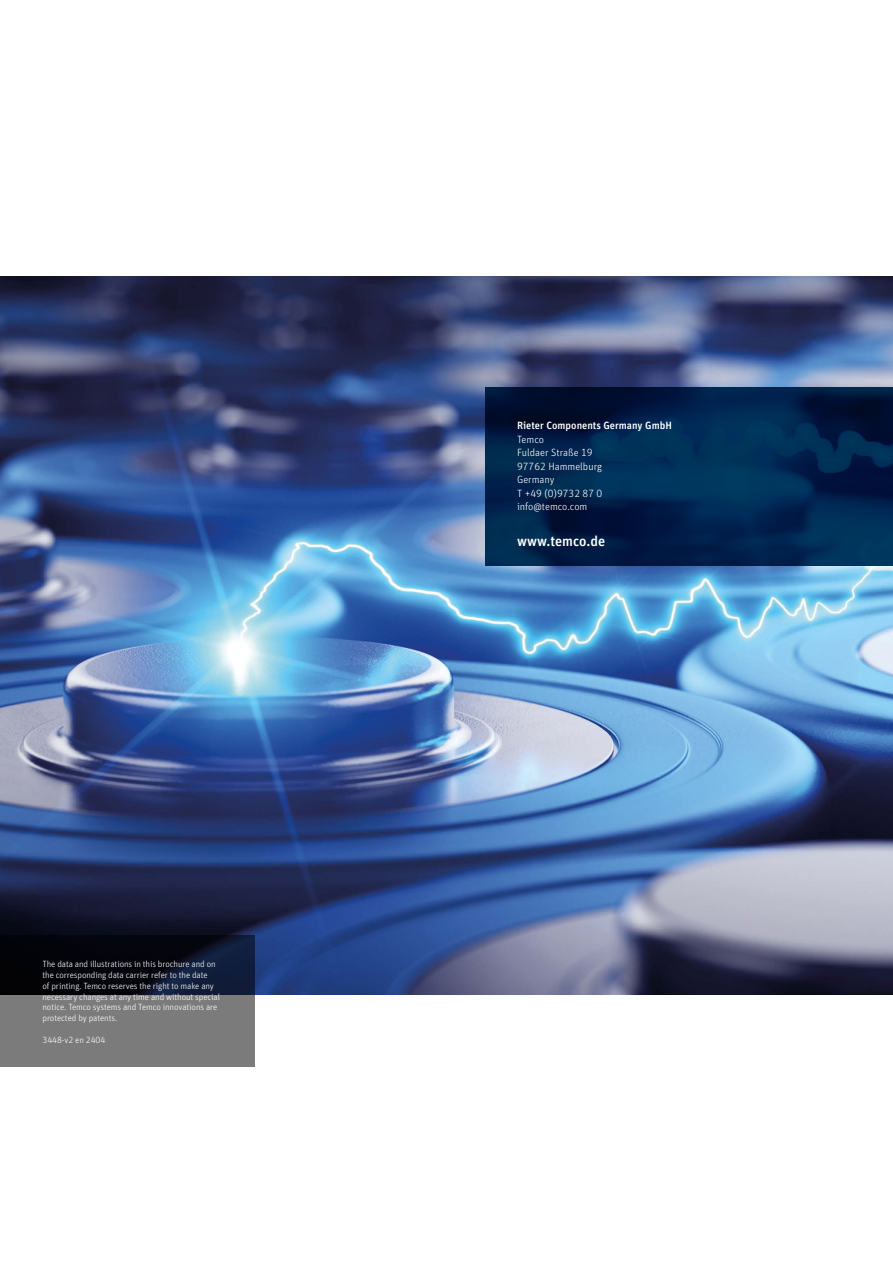
<style>
.page{position:relative;width:893px;height:1263px;background:#fff}
.page>*{position:absolute;margin:0;border:0;box-sizing:border-box;transform-origin:0 0}
.t1{font:500 14.25px "Unit Pro";color:#fff}
.t2{font:300 10.5px/13.5px "Unit Pro";color:#fff}
.t3{font:500 10.5px "Unit Pro";color:#fff}
.t4{font:300 9px/10.8px "Unit Pro";letter-spacing:-.01em;color:#fff}
</style>
<div class="page">
<img style="left:0;top:276px;width:893px;height:718px">
<svg style="left:485px;top:387px;width:408px;height:179px;background:#00224a"></svg>
<svg style="left:0;top:935px;width:255px;height:132px;background:#46484e"></svg>
<p class="t4" style="left:43px;top:958px;width:179px">The data and illustrations in this brochure and on the corresponding data carrier refer to the date<br>of printing. Temco reserves the right to make any necessary changes at any time and without special notice. Temco systems and Temco innovations are protected by patents.</p>
<p class="t4" style="left:43px;top:1034px;width:64px">3448-v2 en 2404</p>
<p class="t3" style="left:517px;top:418px;width:156px">Rieter Components Germany GmbH</p>
<p class="t2" style="left:517px;top:432px;width:87px">Temco<br>Fuldaer Straße 19<br>97762 Hammelburg<br>Germany<br>T +49 (0)9732 87 0 info@temco.com</p>
<h1 class="t1" style="left:517px;top:530px;width:90px">www.temco.de</h1>
</div>
